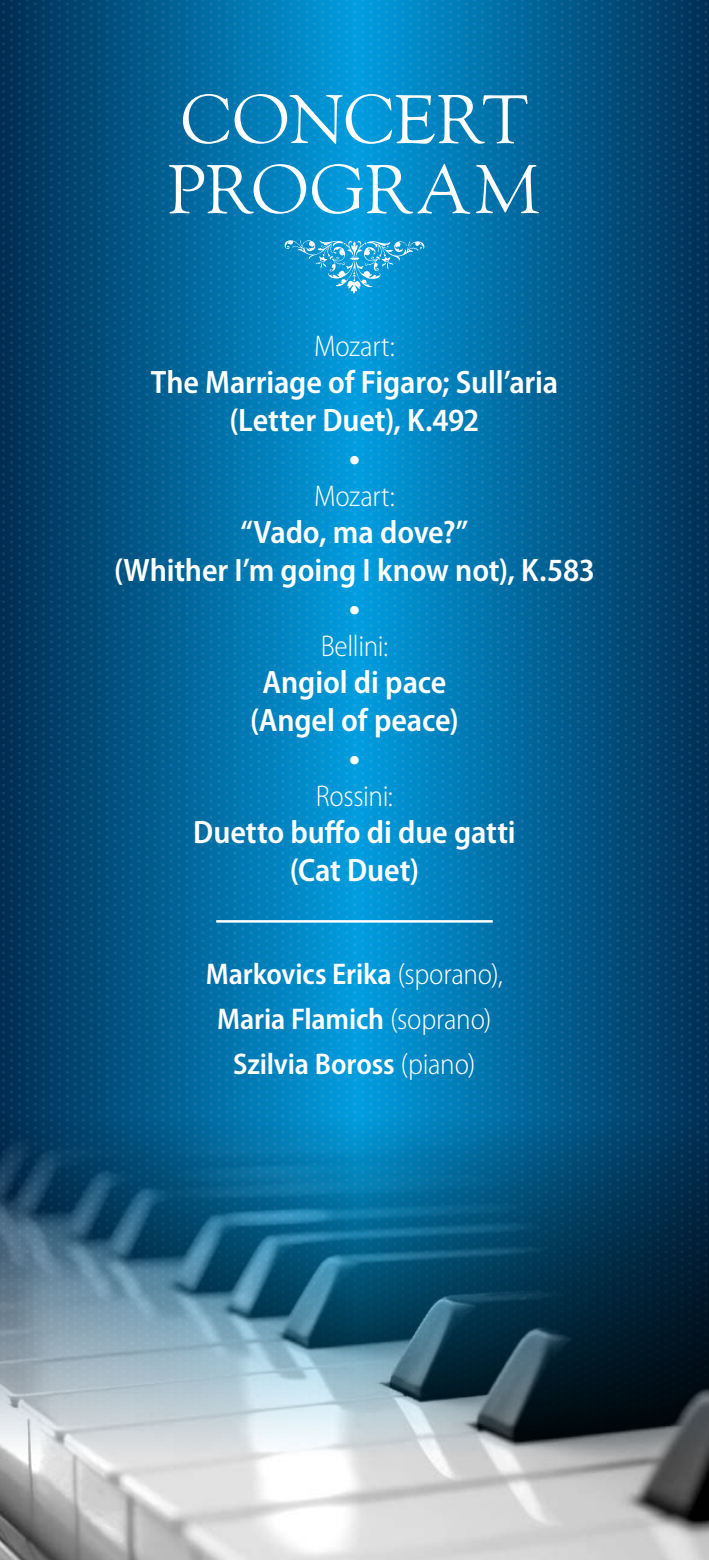
<style>
.page{position:relative;width:709px;height:1560px;background:#fff}
.page>*{position:absolute;margin:0;border:0;box-sizing:border-box;transform-origin:0 0}
.t1{font:70px/70px "Goudy Old Style MT Std";color:#fff;text-align:right}
.t2{font:600 semi-condensed 32.5px/37.5px "Myriad Pro";letter-spacing:-.005em;color:#fff;text-align:center}
.t3{font:600 semi-condensed 30px/44.5px "Myriad Pro";color:#fff;text-align:center}
.t4{font:300 semi-condensed 30px "Myriad Pro";letter-spacing:-.01em;color:#fff}
.t5{font:900 30px "Myriad Pro";color:#fff}
.s1{font-weight:300}
</style>
<div class="page">
<img style="left:0;top:0;width:709px;height:1117px">
<svg style="left:284px;top:240px;width:141px;height:54px;background:#28a2d7"></svg>
<hr style="left:216px;top:920px;width:277px;height:2px;background:#fff">
<img style="left:0;top:1117px;width:709px;height:442px">
<h1 class="t1" style="left:180px;top:83px;width:52px">CONCE</h1>
<h1 class="t1" style="left:167px;top:83px;width:377px">RT<br>PROGRAM</h1>
<p class="t4" style="left:314px;top:327px;width:82px">Mozart:</p>
<p class="t2" style="left:151px;top:362px;width:409px">The Marriage of Figaro; Sull’aria (Letter Duet), K.492</p>
<p class="t5" style="left:349px;top:438px;width:12px">•</p>
<p class="t4" style="left:314px;top:477px;width:82px">Mozart:</p>
<p class="t2" style="left:114px;top:512px;width:482px">“Vado, ma dove?”<br>(Whither I’m going I know not), K.583</p>
<p class="t5" style="left:349px;top:588px;width:12px">•</p>
<p class="t4" style="left:321px;top:627px;width:69px">Bellini:</p>
<p class="t2" style="left:250px;top:662px;width:210px">Angiol di pace (Angel of peace)</p>
<p class="t5" style="left:349px;top:738px;width:12px">•</p>
<p class="t4" style="left:316px;top:777px;width:79px">Rossini:</p>
<p class="t2" style="left:193px;top:812px;width:324px">Duetto buffo di due gatti (Cat Duet)</p>
<p class="t3" style="left:206px;top:951px;width:298px">Markovics Erika <span class="s1">(sporano),<br></span>Maria Flamich <span class="s1">(soprano)<br></span>Szilvia Boross <span class="s1">(piano)</span></p>
</div>
